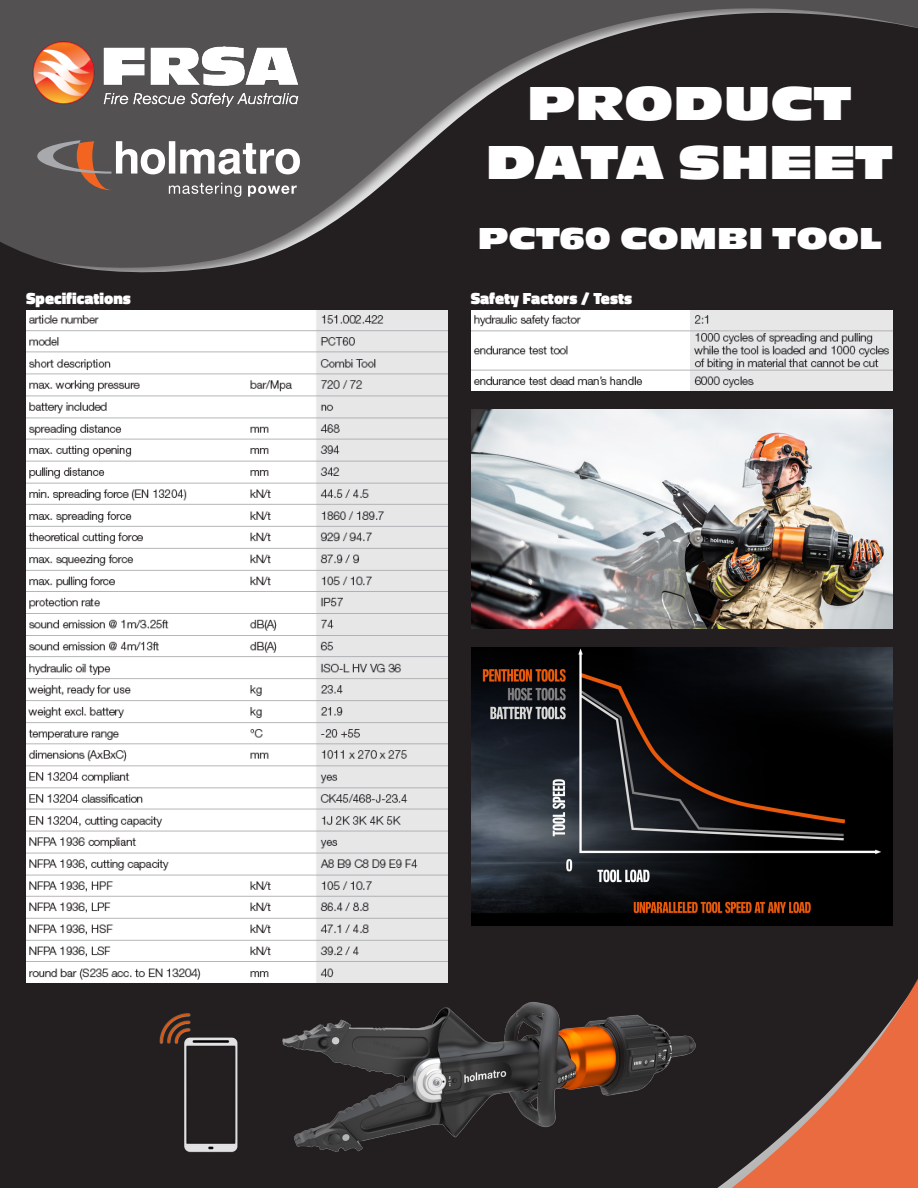
<style>
.page{position:relative;width:918px;height:1188px;background:#fff}
.page>*{position:absolute;margin:0;border:0;box-sizing:border-box;transform-origin:0 0}
.t1{font:49.5px "Antique Oli Nor D";color:#fff}
.t2{font:31.5px "Antique Oli Nor D";color:#fff}
.t3{font:900 16.35px "Titillium Web";color:#fff}
</style>
<div class="page">
<div style="left:0;top:281px;width:918px;height:907px;background:#231f20"></div>
<div style="left:0;top:0;width:918px;height:281px;background:#231f20"></div>
<svg style="left:0;top:0;width:918px;height:271px"></svg>
<img style="left:26px;top:35px;width:289px;height:80px">
<svg style="left:671px;top:562px;width:247px;height:626px;background:#58352c"></svg>
<svg style="left:37px;top:140px;width:263px;height:57px;background:#817977"></svg>
<img style="left:152px;top:1000px;width:93px;height:170px">
<img style="left:471px;top:647px;width:421px;height:279px">
<img style="left:26px;top:310px;width:421px;height:672px">
<img style="left:472px;top:310px;width:420px;height:80px">
<img style="left:472px;top:410px;width:420px;height:218px">
<img style="left:245px;top:987px;width:483px;height:187px">
<p class="t3" style="left:26px;top:286px;width:106px">Specifications</p>
<p class="t1" style="left:527px;top:75px;width:325px">PRODUCT</p>
<p class="t1" style="left:486px;top:134px;width:408px">DATA SHEET</p>
<p class="t2" style="left:478px;top:220px;width:406px">PCT60 COMBI TOOL</p>
<p class="t3" style="left:471px;top:286px;width:163px">Safety Factors / Tests</p>
</div>
